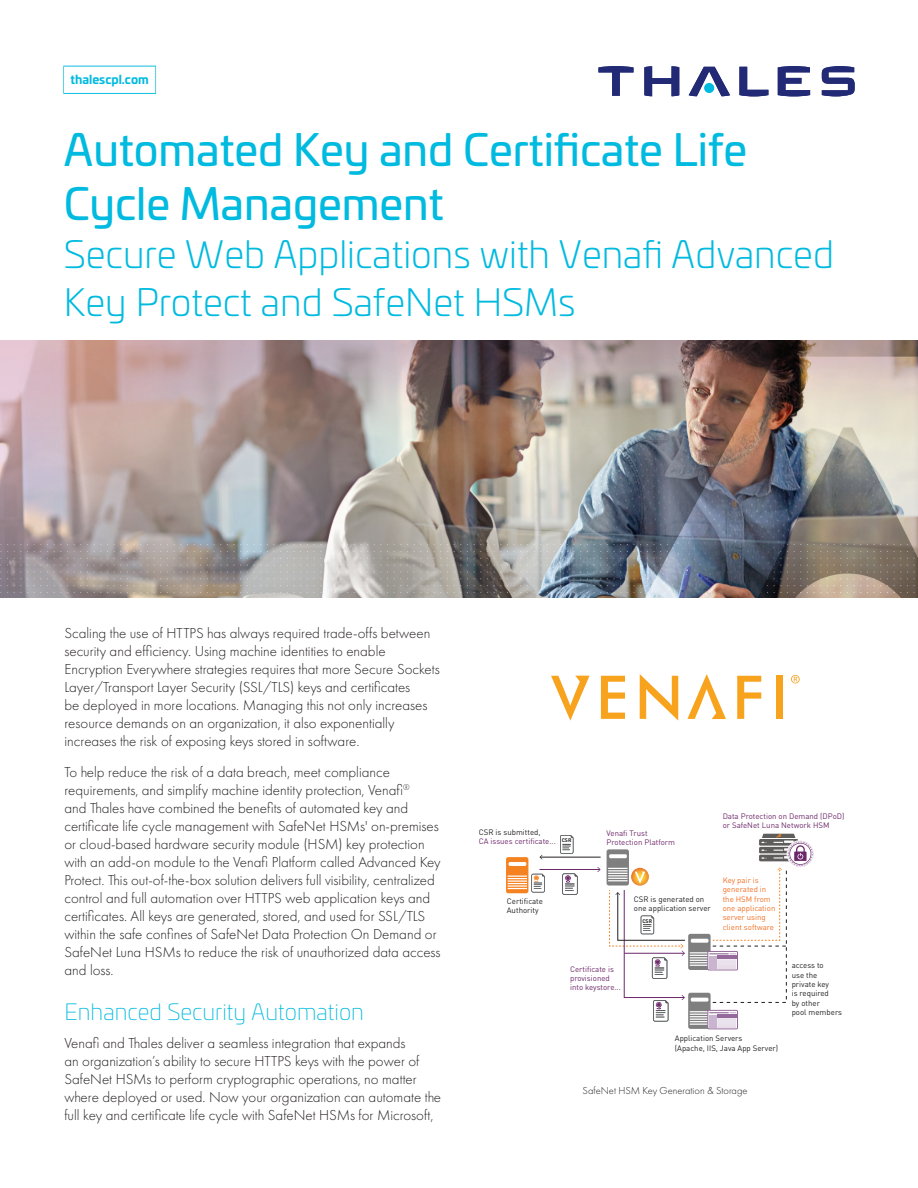
<style>
.page{position:relative;width:918px;height:1188px;background:#fff}
.page>*{position:absolute;margin:0;border:0;box-sizing:border-box;transform-origin:0 0}
.t1{font:43.5px/54px "Univia Pro";color:#00badf}
.t2{font:300 37.5px/48px "Univia Pro";color:#00badf}
.t3{font:200 22.5px "Univia Pro";color:#00badf}
.t4{font:300 15px/18px "Futura PT";color:#231f20}
.t5{font:700 12px "Univia Pro";color:#00badf}
.t6{font:300 10.5px "Futura PT";color:#231f20}
.t7{font:7.8px/9.4px "DIN Pro";color:#231f20}
.t8{font:7.8px/9.4px "DIN Pro";color:#6d286a}
.t9{font:7.8px/9.4px "DIN Pro";color:#f36e21}
.t10{font:700 5.25px "DIN Pro";color:#231f20}
</style>
<div class="page">
<svg style="left:822px;top:66px;width:33px;height:30px"></svg>
<svg style="left:778px;top:66px;width:32px;height:30px"></svg>
<svg style="left:739px;top:67px;width:29px;height:29px"></svg>
<svg style="left:689px;top:67px;width:41px;height:29px"></svg>
<div style="left:704px;top:83px;width:10px;height:10px;background:#00badf;border-radius:50%"></div>
<svg style="left:644px;top:66px;width:35px;height:30px"></svg>
<svg style="left:598px;top:66px;width:36px;height:30px"></svg>
<img style="left:0;top:341px;width:918px;height:256px">
<svg style="left:63px;top:66px;width:93px;height:28px"></svg>
<svg style="left:562px;top:873px;width:16px;height:22px"></svg>
<svg style="left:560px;top:835px;width:13px;height:19px"></svg>
<hr style="left:539px;top:869px;width:61px;height:1px;background:#6d286a">
<hr style="left:540px;top:857px;width:61px;height:1px;background:#231f20">
<svg style="left:506px;top:855px;width:39px;height:38px"></svg>
<svg style="left:607px;top:834px;width:206px;height:195px"></svg>
<svg style="left:601px;top:676px;width:24px;height:43px"></svg>
<svg style="left:640px;top:674px;width:38px;height:47px"></svg>
<svg style="left:737px;top:676px;width:24px;height:43px"></svg>
<div style="left:776px;top:676px;width:7px;height:43px;background:#f8a31e"></div>
<svg style="left:791px;top:675px;width:9px;height:8px"></svg>
<svg style="left:551px;top:676px;width:39px;height:45px"></svg>
<svg style="left:687px;top:674px;width:39px;height:45px"></svg>
<p class="t5" style="left:71px;top:70px;width:80px">thalescpl.com</p>
<h1 class="t1" style="left:64px;top:120px;width:685px">Automated Key and Certificate Life<br>Cycle Management</h1>
<h2 class="t2" style="left:64px;top:228px;width:772px">Secure Web Applications with Venafi Advanced<br>Key Protect and SafeNet HSMs</h2>
<p class="t4" style="left:64px;top:624px;width:377px">Scaling the use of HTTPS has always required trade-offs between security and efficiency. Using machine identities to enable Encryption Everywhere strategies requires that more Secure Sockets Layer/Transport Layer Security (SSL/TLS) keys and certificates<br>be deployed in more locations. Managing this not only increases resource demands on an organization, it also exponentially increases the risk of exposing keys stored in software.</p>
<p class="t4" style="left:64px;top:763px;width:378px">To help reduce the risk of a data breach, meet compliance requirements, and simplify machine identity protection, Venafi<sup>®<br></sup>and Thales have combined the benefits of automated key and certificate life cycle management with SafeNet HSMs' on-premises or cloud-based hardware security module (HSM) key protection with an add-on module to the Venafi Platform called Advanced Key Protect. This out-of-the-box solution delivers full visibility, centralized control and full automation over HTTPS web application keys and certificates. All keys are generated, stored, and used for SSL/TLS within the safe confines of SafeNet Data Protection On Demand or SafeNet Luna HSMs to reduce the risk of unauthorized data access and loss.</p>
<h3 class="t3" style="left:64px;top:996px;width:301px">Enhanced Security Automation</h3>
<p class="t4" style="left:64px;top:1034px;width:378px">Venafi and Thales deliver a seamless integration that expands<br>an organization’s ability to secure HTTPS keys with the power of SafeNet HSMs to perform cryptographic operations, no matter where deployed or used. Now your organization can automate the full key and certificate life cycle with SafeNet HSMs for Microsoft,</p>
<p class="t7" style="left:479px;top:827px;width:63px">CSR is submitted,</p>
<p class="t8" style="left:479px;top:837px;width:78px">CA issues certificate...</p>
<p class="t10" style="left:562px;top:837px;width:11px">CSR</p>
<p class="t7" style="left:507px;top:896px;width:38px">Certificate<br>Authority</p>
<p class="t8" style="left:607px;top:828px;width:70px">Venafi Trust<br>Protection Platform</p>
<p class="t8" style="left:723px;top:811px;width:123px">Data Protection on Demand (DPoD) or SafeNet Luna Network HSM</p>
<p class="t7" style="left:634px;top:894px;width:78px">CSR is generated on one application server</p>
<p class="t10" style="left:642px;top:918px;width:11px">CSR</p>
<p class="t9" style="left:723px;top:875px;width:54px">Key pair is generated in the HSM from one application server using client software</p>
<p class="t8" style="left:570px;top:964px;width:52px">Certificate is provisioned into keystore...</p>
<p class="t7" style="left:792px;top:960px;width:52px">access to<br>use the private key<br>is required<br>by other<br>pool members</p>
<p class="t7" style="left:675px;top:1033px;width:105px">Application Servers<br>(Apache, IIS, Java App Server)</p>
<p class="t6" style="left:583px;top:1085px;width:166px">SafeNet HSM Key Generation &amp; Storage</p>
</div>
